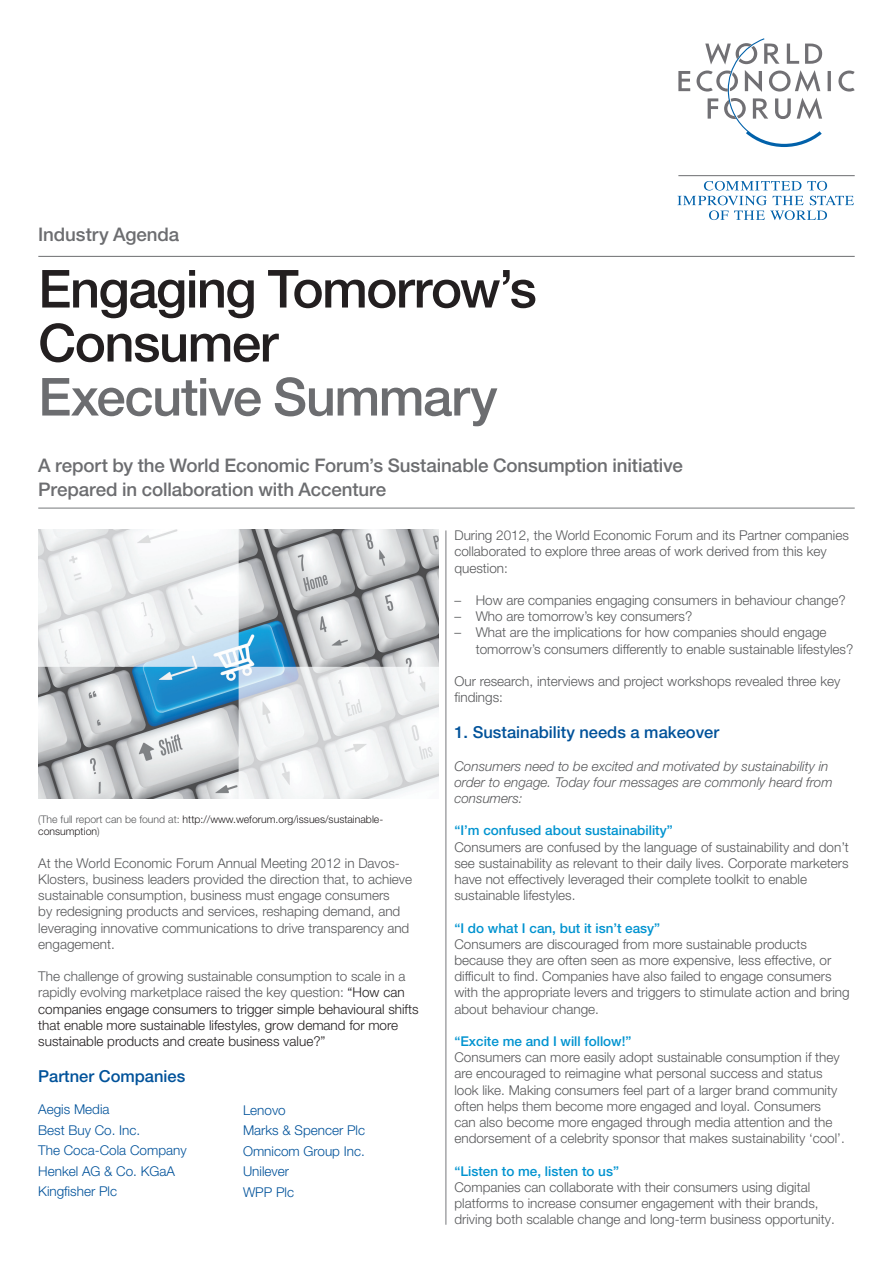
<style>
.page{position:relative;width:893px;height:1263px;background:#fff}
.page>*{position:absolute;margin:0;border:0;box-sizing:border-box;transform-origin:0 0}
.Main_heading_100_k{font:500 52.5px/54px "Helvetica Neue LT Pro";letter-spacing:-.025em;color:#231f20}
.Main_heading_100_k-2{font:500 52.5px "Helvetica Neue LT Pro";letter-spacing:-.025em;color:#6c6d70}
.Small_heading{font:500 18.75px/23.9px "Helvetica Neue LT Pro";letter-spacing:-.005em;color:#6c6d70}
.List_Paragraph{font:500 16.5px "Helvetica Neue LT Pro";color:#01529a}
.List_Paragraph-2{font:300 13.5px/16.2px "Helvetica Neue LT Pro";color:#57585a}
.List_Paragraph-3{font:300 13.5px/16.2px "Helvetica Neue LT Pro";color:#231f20}
.List_Paragraph-4{font:300 13.5px "Helvetica Neue LT Pro";color:#01529a}
.List_Paragraph-5{font:italic 300 13.5px/16.2px "Helvetica Neue LT Pro";color:#57585a}
.List_Paragraph-6{font:500 13.5px "Helvetica Neue LT Pro";color:#0093d0}
.List_Paragraph-7{font:300 10.5px/12.6px "Helvetica Neue LT Pro";color:#231f20}
.s1{color:#57585a}
</style>
<div class="page">
<hr style="left:38px;top:256px;width:817px;height:1px;background:#6c6d70">
<hr style="left:38px;top:508px;width:817px;height:1px;background:#76787b">
<hr style="left:678px;top:175px;width:177px;height:1px;background:#6c6d70">
<svg style="left:677px;top:181px;width:177px;height:39px"></svg>
<svg style="left:678px;top:38px;width:177px;height:109px"></svg>
<hr style="left:446px;top:530px;width:1px;height:695px;background:#76787b">
<img style="left:38px;top:529px;width:400px;height:270px">
<p class="Small_heading" style="left:38px;top:223px;width:143px">Industry Agenda</p>
<p class="Main_heading_100_k" style="left:38px;top:261px;width:500px">Engaging Tomorrow’s<br>Consumer</p>
<p class="Main_heading_100_k-2" style="left:38px;top:365px;width:461px">Executive Summary</p>
<p class="Small_heading" style="left:38px;top:454px;width:646px">A report by the World Economic Forum’s Sustainable Consumption initiative<br>Prepared in collaboration with Accenture</p>
<p class="List_Paragraph-7" style="left:38px;top:812px;width:346px"><span class="s1">(The full report can be found at:</span> http://www.weforum.org/issues/sustainable&shy;consumption<span class="s1">)</span></p>
<p class="List_Paragraph-2" style="left:38px;top:854px;width:375px">At the World Economic Forum Annual Meeting 2012 in Davos-Klosters, business leaders provided the direction that, to achieve sustainable consumption, business must engage consumers<br>by redesigning products and services, reshaping demand, and leveraging innovative communications to drive transparency and engagement.</p>
<p class="List_Paragraph-3" style="left:38px;top:968px;width:382px"><span class="s1">The challenge of growing sustainable consumption to scale in a rapidly evolving marketplace raised the key question:</span> “How can companies engage consumers to trigger simple behavioural shifts that enable more sustainable lifestyles, grow demand for more sustainable products and create business value?”</p>
<p class="List_Paragraph" style="left:38px;top:1066px;width:149px">Partner Companies</p>
<p class="List_Paragraph-4" style="left:38px;top:1101px;width:73px">Aegis Media</p>
<p class="List_Paragraph-4" style="left:38px;top:1121px;width:104px">Best Buy Co. Inc.</p>
<p class="List_Paragraph-4" style="left:38px;top:1142px;width:150px">The Coca-Cola Company</p>
<p class="List_Paragraph-4" style="left:38px;top:1162px;width:138px">Henkel AG &amp; Co. KGaA</p>
<p class="List_Paragraph-4" style="left:38px;top:1183px;width:80px">Kingfisher Plc</p>
<p class="List_Paragraph-4" style="left:243px;top:1102px;width:44px">Lenovo</p>
<p class="List_Paragraph-4" style="left:243px;top:1122px;width:124px">Marks &amp; Spencer Plc</p>
<p class="List_Paragraph-4" style="left:243px;top:1142px;width:123px">Omnicom Group Inc.</p>
<p class="List_Paragraph-4" style="left:243px;top:1163px;width:48px">Unilever</p>
<p class="List_Paragraph-4" style="left:243px;top:1183px;width:53px">WPP Plc</p>
<p class="List_Paragraph-2" style="left:454px;top:527px;width:396px">During 2012, the World Economic Forum and its Partner companies collaborated to explore three areas of work derived from this key question:</p>
<p class="List_Paragraph-2" style="left:454px;top:592px;width:393px">– How are companies engaging consumers in behaviour change?</p>
<p class="List_Paragraph-2" style="left:454px;top:608px;width:239px">– Who are tomorrow’s key consumers?</p>
<p class="List_Paragraph-2" style="left:476px;top:624px;width:379px;text-indent:-21px">– What are the implications for how companies should engage tomorrow’s consumers differently to enable sustainable lifestyles?</p>
<p class="List_Paragraph-2" style="left:454px;top:673px;width:387px">Our research, interviews and project workshops revealed three key findings:</p>
<p class="List_Paragraph" style="left:454px;top:722px;width:266px">1. Sustainability needs a makeover</p>
<p class="List_Paragraph-5" style="left:454px;top:757px;width:380px">Consumers need to be excited and motivated by sustainability in order to engage. Today four messages are commonly heard from consumers:</p>
<p class="List_Paragraph-6" style="left:454px;top:822px;width:220px">“I’m confused about sustainability”</p>
<p class="List_Paragraph-2" style="left:454px;top:838px;width:396px">Consumers are confused by the language of sustainability and don’t see sustainability as relevant to their daily lives. Corporate marketers have not effectively leveraged their complete toolkit to enable sustainable lifestyles.</p>
<p class="List_Paragraph-6" style="left:454px;top:920px;width:207px">“I do what I can, but it isn’t easy”</p>
<p class="List_Paragraph-2" style="left:454px;top:935px;width:397px">Consumers are discouraged from more sustainable products because they are often seen as more expensive, less effective, or difficult to find. Companies have also failed to engage consumers with the appropriate levers and triggers to stimulate action and bring about behaviour change.</p>
<p class="List_Paragraph-6" style="left:454px;top:1033px;width:179px">“Excite me and I will follow!”</p>
<p class="List_Paragraph-2" style="left:454px;top:1049px;width:392px">Consumers can more easily adopt sustainable consumption if they are encouraged to reimagine what personal success and status look like. Making consumers feel part of a larger brand community often helps them become more engaged and loyal. Consumers can also become more engaged through media attention and the endorsement of a celebrity sponsor that makes sustainability ‘cool’.</p>
<p class="List_Paragraph-6" style="left:454px;top:1163px;width:166px">“Listen to me, listen to us”</p>
<p class="List_Paragraph-2" style="left:454px;top:1178px;width:382px">Companies can collaborate with their consumers using digital platforms to increase consumer engagement with their brands, driving both scalable change and long-term business opportunity.</p>
</div>
